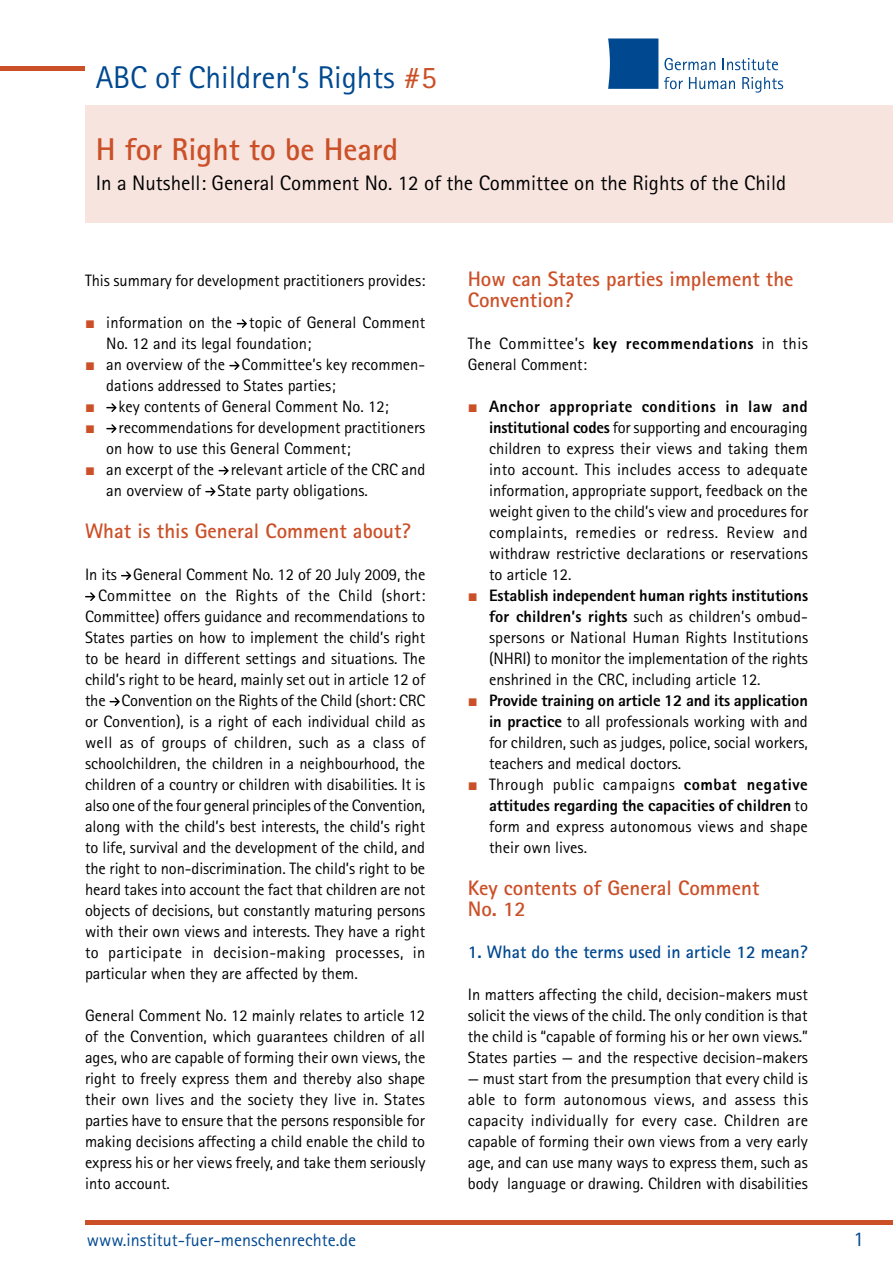
<style>
.page{position:relative;width:893px;height:1263px;background:#fff}
.page>*{position:absolute;margin:0;border:0;box-sizing:border-box;transform-origin:0 0}
.P_publikation{font:31.5px "Rotis Sans Serif Std";color:#004990}
.P_titel{font:700 31.5px "Rotis Sans Serif Std";color:#cb5028}
.t1{font:700 21px/21px "Rotis Sans Serif Std";color:#cb5028}
.P_untertitel{font:21px "Rotis Sans Serif Std";color:#000}
.t2{font:21px "Rotis Sans Serif Std";color:#004990}
.H2_nach_H1{font:700 18px "Rotis Sans Serif Std";color:#004990}
.t3{font:18px "Rotis Sans Serif Std";color:#004990}
.t4{font:16.5px/21px "Rotis Sans Serif Std";color:#000;text-align:justify}
.t5{font:16.5px/21px "Rotis Sans Serif Std";letter-spacing:.025em;color:#000}
.t6{font:16.5px "Rotis Sans Serif Std";letter-spacing:-.02em;color:#000}
.t7{font:16.5px "Rotis Sans Serif Std";letter-spacing:.02em;color:#000}
.s1{color:#cb5028}
.s2{font-family:"Arial";color:#cb5028}
.s3{font-weight:800}
</style>
<div class="page">
<div style="left:85px;top:105px;width:808px;height:118px;background:#f7e4de"></div>
<div style="left:0;top:66px;width:85px;height:5px;background:#cb5028"></div>
<svg style="left:608px;top:38px;width:50px;height:51px;background:#094f94"></svg>
<svg style="left:664px;top:58px;width:51px;height:12px"></svg>
<svg style="left:723px;top:58px;width:55px;height:12px"></svg>
<svg style="left:664px;top:77px;width:19px;height:12px"></svg>
<svg style="left:689px;top:77px;width:46px;height:12px"></svg>
<svg style="left:742px;top:77px;width:41px;height:16px"></svg>
<div style="left:85px;top:1220px;width:808px;height:5px;background:#cb5028"></div>
<svg style="left:237px;top:319px;width:10px;height:9px"></svg>
<svg style="left:229px;top:361px;width:11px;height:9px"></svg>
<svg style="left:106px;top:403px;width:11px;height:9px"></svg>
<svg style="left:106px;top:424px;width:11px;height:9px"></svg>
<svg style="left:218px;top:466px;width:11px;height:9px"></svg>
<svg style="left:205px;top:487px;width:10px;height:9px"></svg>
<svg style="left:121px;top:571px;width:10px;height:9px"></svg>
<svg style="left:85px;top:592px;width:10px;height:9px"></svg>
<svg style="left:110px;top:697px;width:10px;height:9px"></svg>
<p class="P_publikation" style="left:96px;top:59px;width:343px">ABC of Children’s Rights <span class="s1">#5</span></p>
<p class="P_titel" style="left:96px;top:130px;width:304px">H for Right to be Heard</p>
<p class="P_untertitel" style="left:96px;top:170px;width:692px">In a Nutshell: General Comment No. 12 of the Committee on the Rights of the Child</p>
<p class="t4" style="left:85px;top:270px;width:342px">This summary for development practitioners provides:</p>
<p class="t4" style="left:106px;top:312px;width:320px;text-indent:-21px"><span class="s2">■</span> information on the topic of General Comment<br>No. 12 and its legal foundation;</p>
<p class="t4" style="left:106px;top:354px;width:320px;text-indent:-21px"><span class="s2">■</span> an overview of the Committee’s key recommen&shy;dations addressed to States parties;</p>
<p class="t4" style="left:85px;top:396px;width:305px"><span class="s2">■</span> key contents of General Comment No. 12;</p>
<p class="t4" style="left:106px;top:417px;width:320px;text-indent:-21px"><span class="s2">■</span> recommendations for development practitioners on how to use this General Comment;</p>
<p class="t4" style="left:106px;top:459px;width:321px;text-indent:-21px"><span class="s2">■</span> an excerpt of the relevant article of the CRC and an overview of State party obligations.</p>
<h1 class="t1" style="left:85px;top:520px;width:327px">What is this General Comment about?</h1>
<p class="t4" style="left:85px;top:564px;width:342px">In its General Comment No. 12 of 20 July 2009, the</p>
<p class="t7" style="left:98px;top:586px;width:329px">Committee on the Rights of the Child (short:</p>
<p class="t4" style="left:85px;top:606px;width:342px">Committee) offers guidance and recommendations to</p>
<p class="t4" style="left:85px;top:627px;width:342px">States parties on how to implement the child’s right</p>
<p class="t4" style="left:85px;top:648px;width:342px">to be heard in different settings and situations. The</p>
<p class="t4" style="left:85px;top:669px;width:342px">child’s right to be heard, mainly set out in article 12 of</p>
<p class="t4" style="left:85px;top:690px;width:342px">the Convention on the Rights of the Child (short: CRC</p>
<p class="t4" style="left:85px;top:711px;width:342px">or Convention), is a right of each individual child as</p>
<p class="t4" style="left:85px;top:732px;width:342px">well as of groups of children, such as a class of</p>
<p class="t4" style="left:85px;top:753px;width:342px">schoolchildren, the children in a neighbourhood, the</p>
<p class="t4" style="left:85px;top:774px;width:342px">children of a country or children with disabilities. It is</p>
<p class="t6" style="left:85px;top:796px;width:342px">also one of the four general principles of the Convention,</p>
<p class="t4" style="left:85px;top:816px;width:342px">along with the child’s best interests, the child’s right</p>
<p class="t4" style="left:85px;top:837px;width:342px">to life, survival and the development of the child, and</p>
<p class="t4" style="left:85px;top:858px;width:342px">the right to non-discrimination. The child’s right to be</p>
<p class="t4" style="left:85px;top:879px;width:342px">heard takes into account the fact that children are not</p>
<p class="t4" style="left:85px;top:900px;width:342px">objects of decisions, but constantly maturing persons</p>
<p class="t4" style="left:85px;top:921px;width:342px">with their own views and interests. They have a right</p>
<p class="t5" style="left:85px;top:942px;width:342px">to participate in decision-making processes, in</p>
<p class="t4" style="left:85px;top:963px;width:274px">particular when they are affected by them.</p>
<p class="t4" style="left:85px;top:1005px;width:342px">General Comment No. 12 mainly relates to article 12 of the Convention, which guarantees children of all ages, who are capable of forming their own views, the right to freely express them and thereby also shape their own lives and the society they live in. States parties have to ensure that the persons responsible for making decisions affecting a child enable the child to express his or her views freely, and take them seriously into account.</p>
<h1 class="t1" style="left:468px;top:268px;width:327px">How can States parties implement the<br>Convention?</h1>
<p class="t5" style="left:468px;top:333px;width:342px">The Committee’s <span class="s3">key recommendations</span> in this<br>General Comment:</p>
<p class="t4" style="left:489px;top:396px;width:321px;text-indent:-21px"><span class="s2">■</span> <span class="s3">Anchor appropriate conditions in law and institutional codes</span> for supporting and encouraging children to express their views and taking them into account. This includes access to adequate information, appropriate support, feedback on the weight given to the child’s view and procedures for complaints, remedies or redress. Review and withdraw restrictive declarations or reservations to article 12.</p>
<p class="t4" style="left:489px;top:585px;width:321px;text-indent:-21px"><span class="s2">■</span> <span class="s3">Establish independent human rights institutions for children’s rights</span> such as children’s ombud&shy;spersons or National Human Rights Institutions (NHRI) to monitor the implementation of the rights enshrined in the CRC, including article 12.</p>
<p class="t4" style="left:489px;top:690px;width:320px;text-indent:-21px"><span class="s2">■</span> <span class="s3">Provide training on article 12 and its application in practice</span> to all professionals working with and for children, such as judges, police, social workers, teachers and medical doctors.</p>
<p class="t4" style="left:489px;top:774px;width:320px;text-indent:-21px"><span class="s2">■</span> Through public campaigns <span class="s3">combat negative attitudes regarding the capacities of children</span> to form and express autonomous views and shape their own lives.</p>
<h1 class="t1" style="left:468px;top:877px;width:293px">Key contents of General Comment<br>No. 12</h1>
<p class="H2_nach_H1" style="left:468px;top:941px;width:341px">1. What do the terms used in article 12 mean?</p>
<p class="t4" style="left:468px;top:984px;width:342px">In matters affecting the child, decision-makers must solicit the views of the child. The only condition is that the child is “capable of forming his or her own views.” States parties — and the respective decision-makers</p>
<p class="t4" style="left:468px;top:1068px;width:342px">— must start from the presumption that every child is able to form autonomous views, and assess this capacity individually for every case. Children are capable of forming their own views from a very early age, and can use many ways to express them, such as body language or drawing. Children with disabilities</p>
<p class="t3" style="left:87px;top:1229px;width:271px">www.institut-fuer-menschenrechte.de</p>
<p class="t2" style="left:854px;top:1226px;width:12px">1</p>
</div>
